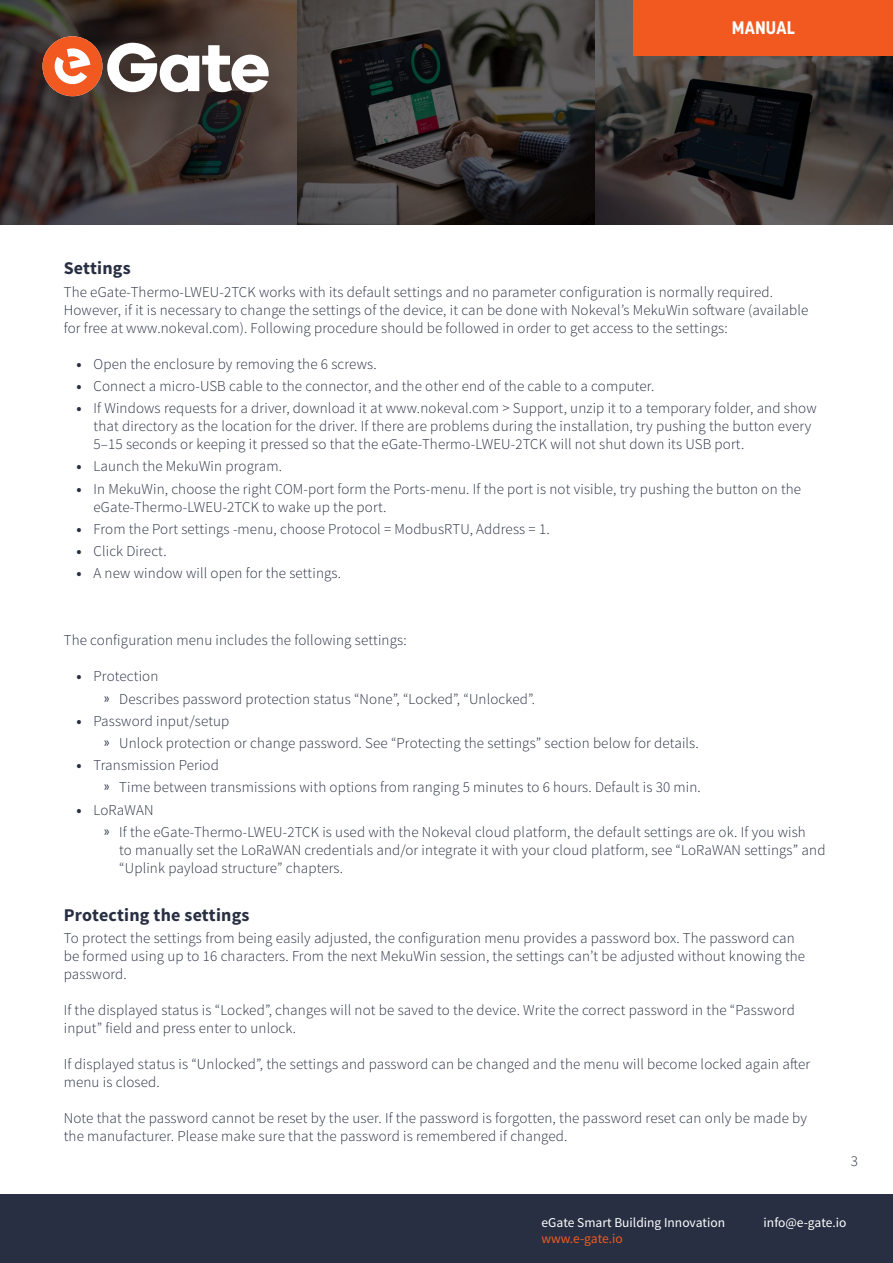
<style>
.page{position:relative;width:893px;height:1263px;background:#fff}
.page>*{position:absolute;margin:0;border:0;box-sizing:border-box;transform-origin:0 0}
.t1{font:700 18px "Source Sans Pro";letter-spacing:.01em;color:#282f42}
.t2{font:700 18px "Korolev";letter-spacing:.01em;color:#fff}
.t3{font:300 15px/18px "Source Sans Pro";letter-spacing:.01em;color:#282f42}
.t4{font:13.5px "Source Sans Pro";color:#fff}
.t5{font:13.5px "Source Sans Pro";color:#f15921}
.s1{font-weight:700}
.s2{font-family:"Myriad Pro";font-weight:400;font-stretch:condensed}
</style>
<div class="page">
<svg style="left:0;top:0;width:893px;height:225px;background:#383534"></svg>
<svg style="left:0;top:0;width:336px;height:166px;background:#3f3530"></svg>
<svg style="left:43px;top:36px;width:226px;height:60px"></svg>
<div style="left:634px;top:0;width:259px;height:55px;background:#f15921"></div>
<div style="left:0;top:1195px;width:893px;height:68px;background:#282f42"></div>
<p class="t2" style="left:732px;top:17px;width:64px">MANUAL</p>
<p class="t1" style="left:64px;top:257px;width:68px">Settings</p>
<p class="t3" style="left:64px;top:283px;width:746px">The eGate-Thermo-LWEU-2TCK works with its default settings and no parameter configuration is normally required.<br>However, if it is necessary to change the settings of the device, it can be done with Nokeval’s MekuWin software (available for free at www.nokeval.com). Following procedure should be followed in order to get access to the settings:</p>
<p class="t3" style="left:77px;top:355px;width:302px"><span class="s1">•</span> Open the enclosure by removing the 6 screws.</p>
<p class="t3" style="left:77px;top:377px;width:579px"><span class="s1">•</span> Connect a micro-USB cable to the connector, and the other end of the cable to a computer.</p>
<p class="t3" style="left:94px;top:399px;width:725px;text-indent:-17px"><span class="s1">•</span> If Windows requests for a driver, download it at www.nokeval.com &gt; Support, unzip it to a temporary folder, and show that directory as the location for the driver. If there are problems during the installation, try pushing the button every<br>5–15 seconds or keeping it pressed so that the eGate-Thermo-LWEU-2TCK will not shut down its USB port.</p>
<p class="t3" style="left:77px;top:458px;width:207px"><span class="s1">•</span> Launch the MekuWin program.</p>
<p class="t3" style="left:94px;top:480px;width:709px;text-indent:-17px"><span class="s1">•</span> In MekuWin, choose the right COM-port form the Ports-menu. If the port is not visible, try pushing the button on the eGate-Thermo-LWEU-2TCK to wake up the port.</p>
<p class="t3" style="left:77px;top:520px;width:475px"><span class="s1">•</span> From the Port settings -menu, choose Protocol = ModbusRTU, Address = 1.</p>
<p class="t3" style="left:77px;top:542px;width:92px"><span class="s1">•</span> Click Direct.</p>
<p class="t3" style="left:77px;top:565px;width:266px"><span class="s1">•</span> A new window will open for the settings.</p>
<p class="t3" style="left:64px;top:631px;width:344px">The configuration menu includes the following settings:</p>
<p class="t3" style="left:104px;top:665px;width:432px;line-height:22.2px;text-indent:-28px"><span class="s1">•</span> Protection<br><span class="s2">»</span> Describes password protection status “None”, “Locked”, “Unlocked”.</p>
<p class="t3" style="left:104px;top:710px;width:596px;line-height:22.2px;text-indent:-28px"><span class="s1">•</span> Password input/setup<br><span class="s2">»</span> Unlock protection or change password. See “Protecting the settings” section below for details.</p>
<p class="t3" style="left:104px;top:754px;width:598px;line-height:22.2px;text-indent:-28px"><span class="s1">•</span> Transmission Period<br><span class="s2">»</span> Time between transmissions with options from ranging 5 minutes to 6 hours. Default is 30 min.</p>
<p class="t3" style="left:104px;top:799px;width:703px;line-height:22.2px;text-indent:-28px"><span class="s1">•</span> LoRaWAN<br><span class="s2">»</span> If the eGate-Thermo-LWEU-2TCK is used with the Nokeval cloud platform, the default settings are ok. If you wish</p>
<p class="t3" style="left:119px;top:841px;width:708px">to manually set the LoRaWAN credentials and/or integrate it with your cloud platform, see “LoRaWAN settings” and “Uplink payload structure” chapters.</p>
<p class="t1" style="left:64px;top:904px;width:187px">Protecting the settings</p>
<p class="t3" style="left:64px;top:929px;width:743px">To protect the settings from being easily adjusted, the configuration menu provides a password box. The password can be formed using up to 16 characters. From the next MekuWin session, the settings can’t be adjusted without knowing the password.</p>
<p class="t3" style="left:64px;top:1001px;width:732px">If the displayed status is “Locked”, changes will not be saved to the device. Write the correct password in the “Password input” field and press enter to unlock.</p>
<p class="t3" style="left:64px;top:1055px;width:748px">If displayed status is “Unlocked”, the settings and password can be changed and the menu will become locked again after menu is closed.</p>
<p class="t3" style="left:64px;top:1109px;width:745px">Note that the password cannot be reset by the user. If the password is forgotten, the password reset can only be made by the manufacturer. Please make sure that the password is remembered if changed.</p>
<p class="t3" style="left:851px;top:1152px;width:9px">3</p>
<p class="t4" style="left:541px;top:1214px;width:185px">eGate Smart Building Innovation</p>
<p class="t5" style="left:541px;top:1230px;width:83px">www.e-gate.io</p>
<p class="t4" style="left:764px;top:1214px;width:84px">info@e-gate.io</p>
</div>
